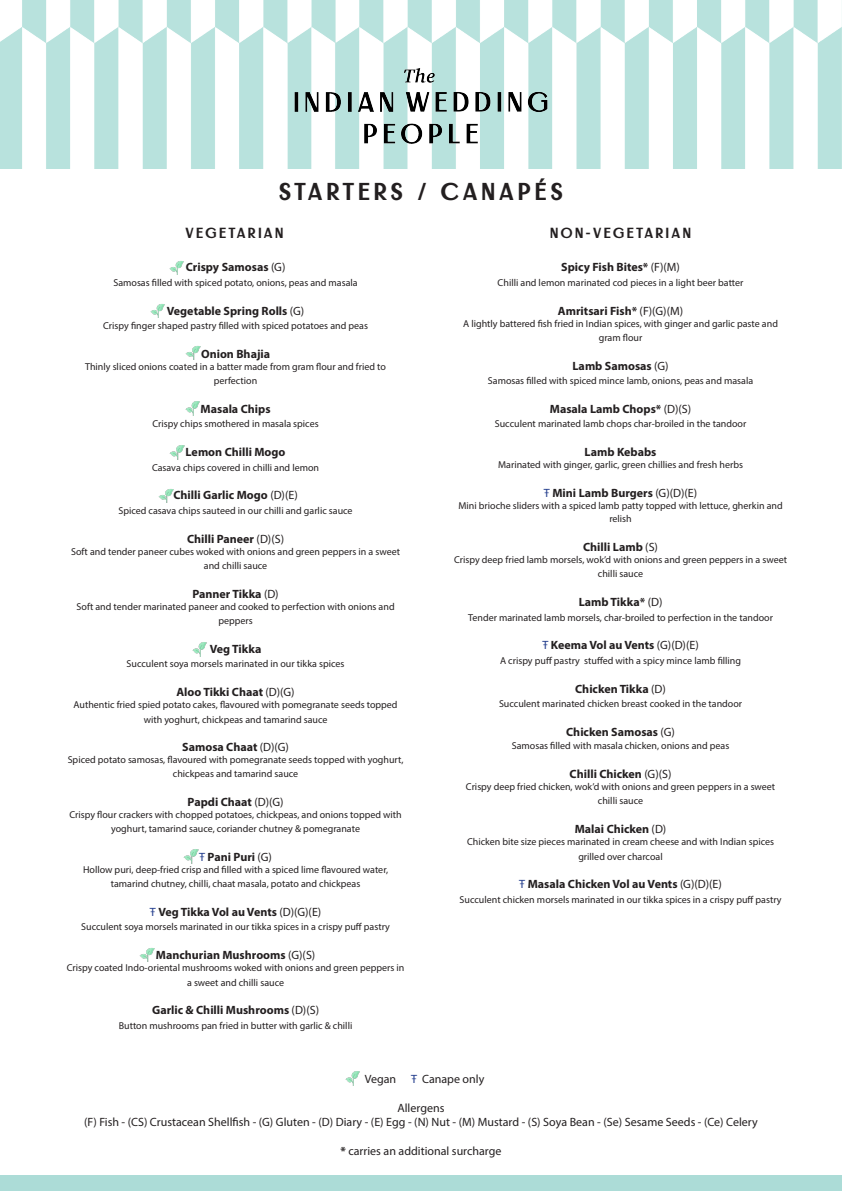
<style>
.page{position:relative;width:842px;height:1191px;background:#fff}
.page>*{position:absolute;margin:0;border:0;box-sizing:border-box;transform-origin:0 0}
.t1{font:25px "Dalton";letter-spacing:.15em;color:#231f20}
.t2{font:15px "Dalton";letter-spacing:.15em;color:#231f20}
.t3{font:700 12px "Myriad Pro";color:#231f20}
.t4{font:12px "Myriad Pro";color:#231f20}
.t5{font:10px/14.4px "Myriad Pro";color:#231f20;text-align:center}
.s1{font-weight:400}
.s2{font-weight:400;color:#253f8e}
.s3{color:#253f8e}
.s4{font-weight:700}
</style>
<div class="page">
<div style="left:0;top:1175px;width:842px;height:16px;background:#acdcd7"></div>
<img style="left:0;top:0;width:842px;height:168px">
<img style="left:286px;top:53px;width:270px;height:106px">
<img style="left:186px;top:346px;width:15px;height:14px">
<img style="left:169px;top:261px;width:15px;height:14px">
<img style="left:151px;top:304px;width:14px;height:14px">
<img style="left:185px;top:401px;width:15px;height:14px">
<img style="left:170px;top:445px;width:15px;height:14px">
<img style="left:159px;top:489px;width:15px;height:14px">
<img style="left:192px;top:642px;width:15px;height:14px">
<img style="left:184px;top:849px;width:15px;height:14px">
<img style="left:140px;top:948px;width:15px;height:13px">
<img style="left:345px;top:1071px;width:15px;height:14px">
<p class="t1" style="left:279px;top:178px;width:286px">STARTERS / CANAPÉS</p>
<p class="t2" style="left:186px;top:225px;width:99px">VEGETARIAN</p>
<p class="t2" style="left:550px;top:225px;width:142px">NON-VEGETARIAN</p>
<p class="t3" style="left:186px;top:259px;width:101px">Crispy Samosas <span class="s1">(G)</span></p>
<p class="t5" style="left:113px;top:275px;width:246px">Samosas filled with spiced potato, onions, peas and masala</p>
<p class="t3" style="left:167px;top:303px;width:139px">Vegetable Spring Rolls <span class="s1">(G)</span></p>
<p class="t5" style="left:103px;top:318px;width:266px">Crispy finger shaped pastry filled with spiced potatoes and peas</p>
<p class="t3" style="left:201px;top:346px;width:71px">Onion Bhajia</p>
<p class="t5" style="left:85px;top:359px;width:302px">Thinly sliced onions coated in a batter made from gram flour and fried to</p>
<p class="t5" style="left:214px;top:373px;width:45px">perfection</p>
<p class="t3" style="left:201px;top:401px;width:71px">Masala Chips</p>
<p class="t5" style="left:152px;top:416px;width:168px">Crispy chips smothered in masala spices</p>
<p class="t3" style="left:186px;top:444px;width:101px">Lemon Chilli Mogo</p>
<p class="t5" style="left:152px;top:460px;width:169px">Casava chips covered in chilli and lemon</p>
<p class="t3" style="left:173px;top:487px;width:126px">Chilli Garlic Mogo <span class="s1">(D)(E)</span></p>
<p class="t5" style="left:118px;top:503px;width:236px">Spiced casava chips sauteed in our chilli and garlic sauce</p>
<p class="t3" style="left:187px;top:531px;width:98px">Chilli Paneer <span class="s1">(D)(S)</span></p>
<p class="t5" style="left:71px;top:544px;width:331px">Soft and tender paneer cubes woked with onions and green peppers in a sweet and chilli sauce</p>
<p class="t3" style="left:192px;top:586px;width:88px">Panner Tikka <span class="s1">(D)</span></p>
<p class="t5" style="left:77px;top:599px;width:320px">Soft and tender marinated paneer and cooked to perfection with onions and peppers</p>
<p class="t3" style="left:210px;top:641px;width:53px">Veg Tikka</p>
<p class="t5" style="left:127px;top:656px;width:219px">Succulent soya morsels marinated in our tikka spices</p>
<p class="t3" style="left:176px;top:684px;width:120px">Aloo Tikki Chaat <span class="s1">(D)(G)</span></p>
<p class="t5" style="left:74px;top:697px;width:325px">Authentic fried spied potato cakes, flavoured with pomegranate seeds topped with yoghurt, chickpeas and tamarind sauce</p>
<p class="t3" style="left:182px;top:739px;width:108px">Samosa Chaat <span class="s1">(D)(G)</span></p>
<p class="t5" style="left:68px;top:753px;width:337px;line-height:13.2px">Spiced potato samosas, flavoured with pomegranate seeds topped with yoghurt, chickpeas and tamarind sauce</p>
<p class="t3" style="left:188px;top:793px;width:97px">Papdi Chaat <span class="s1">(D)(G)</span></p>
<p class="t5" style="left:69px;top:806px;width:334px">Crispy flour crackers with chopped potatoes, chickpeas, and onions topped with yoghurt, tamarind sauce, coriander chutney &amp; pomegranate</p>
<p class="t3" style="left:199px;top:849px;width:74px"><span class="s2">Ŧ</span> Pani Puri <span class="s1">(G)</span></p>
<p class="t5" style="left:83px;top:862px;width:307px">Hollow puri, deep-fried crisp and filled with a spiced lime flavoured water,</p>
<p class="t5" style="left:111px;top:876px;width:251px">tamarind chutney, chilli, chaat masala, potato and chickpeas</p>
<p class="t3" style="left:150px;top:904px;width:173px"><span class="s2">Ŧ</span> Veg Tikka Vol au Vents <span class="s1">(D)(G)(E)</span></p>
<p class="t5" style="left:81px;top:919px;width:310px">Succulent soya morsels marinated in our tikka spices in a crispy puff pastry</p>
<p class="t3" style="left:156px;top:947px;width:161px">Manchurian Mushrooms <span class="s1">(G)(S)</span></p>
<p class="t5" style="left:67px;top:960px;width:339px">Crispy coated Indo-oriental mushrooms woked with onions and green peppers in a sweet and chilli sauce</p>
<p class="t3" style="left:152px;top:1002px;width:169px">Garlic &amp; Chilli Mushrooms <span class="s1">(D)(S)</span></p>
<p class="t5" style="left:119px;top:1018px;width:235px">Button mushrooms pan fried in butter with garlic &amp; chilli</p>
<p class="t3" style="left:561px;top:259px;width:120px">Spicy Fish Bites* <span class="s1">(F)(M)</span></p>
<p class="t5" style="left:498px;top:275px;width:247px">Chilli and lemon marinated cod pieces in a light beer batter</p>
<p class="t3" style="left:558px;top:303px;width:127px">Amritsari Fish* <span class="s1">(F)(G)(M)</span></p>
<p class="t5" style="left:463px;top:316px;width:316px">A lightly battered fish fried in Indian spices, with ginger and garlic paste and</p>
<p class="t5" style="left:599px;top:330px;width:45px">gram flour</p>
<p class="t3" style="left:572px;top:358px;width:98px">Lamb Samosas <span class="s1">(G)</span></p>
<p class="t5" style="left:488px;top:373px;width:267px">Samosas filled with spiced mince lamb, onions, peas and masala</p>
<p class="t3" style="left:550px;top:401px;width:143px">Masala Lamb Chops* <span class="s1">(D)(S)</span></p>
<p class="t5" style="left:495px;top:416px;width:253px">Succulent marinated lamb chops char-broiled in the tandoor</p>
<p class="t3" style="left:585px;top:444px;width:73px">Lamb Kebabs</p>
<p class="t5" style="left:498px;top:457px;width:246px">Marinated with ginger, garlic, green chillies and fresh herbs</p>
<p class="t3" style="left:544px;top:485px;width:155px"><span class="s2">Ŧ</span> Mini Lamb Burgers <span class="s1">(G)(D)(E)</span></p>
<p class="t5" style="left:458px;top:499px;width:326px;line-height:13.2px">Mini brioche sliders with a spiced lamb patty topped with lettuce, gherkin and relish</p>
<p class="t3" style="left:583px;top:539px;width:76px">Chilli Lamb <span class="s1">(S)</span></p>
<p class="t5" style="left:454px;top:552px;width:334px">Crispy deep fried lamb morsels, wok’d with onions and green peppers in a sweet chilli sauce</p>
<p class="t3" style="left:579px;top:594px;width:85px">Lamb Tikka* <span class="s1">(D)</span></p>
<p class="t5" style="left:468px;top:610px;width:306px">Tender marinated lamb morsels, char-broiled to perfection in the tandoor</p>
<p class="t3" style="left:542px;top:637px;width:158px"><span class="s2">Ŧ</span> Keema Vol au Vents <span class="s1">(G)(D)(E)</span></p>
<p class="t5" style="left:500px;top:653px;width:243px">A crispy puff pastry stuffed with a spicy mince lamb filling</p>
<p class="t3" style="left:575px;top:681px;width:92px">Chicken Tikka <span class="s1">(D)</span></p>
<p class="t5" style="left:499px;top:696px;width:245px">Succulent marinated chicken breast cooked in the tandoor</p>
<p class="t3" style="left:566px;top:724px;width:110px">Chicken Samosas <span class="s1">(G)</span></p>
<p class="t5" style="left:512px;top:738px;width:219px">Samosas filled with masala chicken, onions and peas</p>
<p class="t3" style="left:570px;top:766px;width:103px">Chilli Chicken <span class="s1">(G)(S)</span></p>
<p class="t5" style="left:466px;top:779px;width:311px">Crispy deep fried chicken, wok’d with onions and green peppers in a sweet</p>
<p class="t5" style="left:598px;top:793px;width:47px">chilli sauce</p>
<p class="t3" style="left:575px;top:821px;width:93px">Malai Chicken <span class="s1">(D)</span></p>
<p class="t5" style="left:467px;top:834px;width:309px">Chicken bite size pieces marinated in cream cheese and with Indian spices</p>
<p class="t5" style="left:578px;top:848px;width:86px">grilled over charcoal</p>
<p class="t3" style="left:519px;top:876px;width:204px"><span class="s2">Ŧ</span> Masala Chicken Vol au Vents <span class="s1">(G)(D)(E)</span></p>
<p class="t5" style="left:460px;top:892px;width:323px">Succulent chicken morsels marinated in our tikka spices in a crispy puff pastry</p>
<p class="t4" style="left:365px;top:1071px;width:121px">Vegan <span class="s3">Ŧ</span> Canape only</p>
<p class="t4" style="left:397px;top:1100px;width:48px">Allergens</p>
<p class="t4" style="left:84px;top:1114px;width:675px">(F) Fish - (CS) Crustacean Shellfish - (G) Gluten - (D) Diary - (E) Egg - (N) Nut - (M) Mustard - (S) Soya Bean - (Se) Sesame Seeds - (Ce) Celery</p>
<p class="t4" style="left:340px;top:1143px;width:162px"><span class="s4">*</span> carries an additional surcharge</p>
</div>
